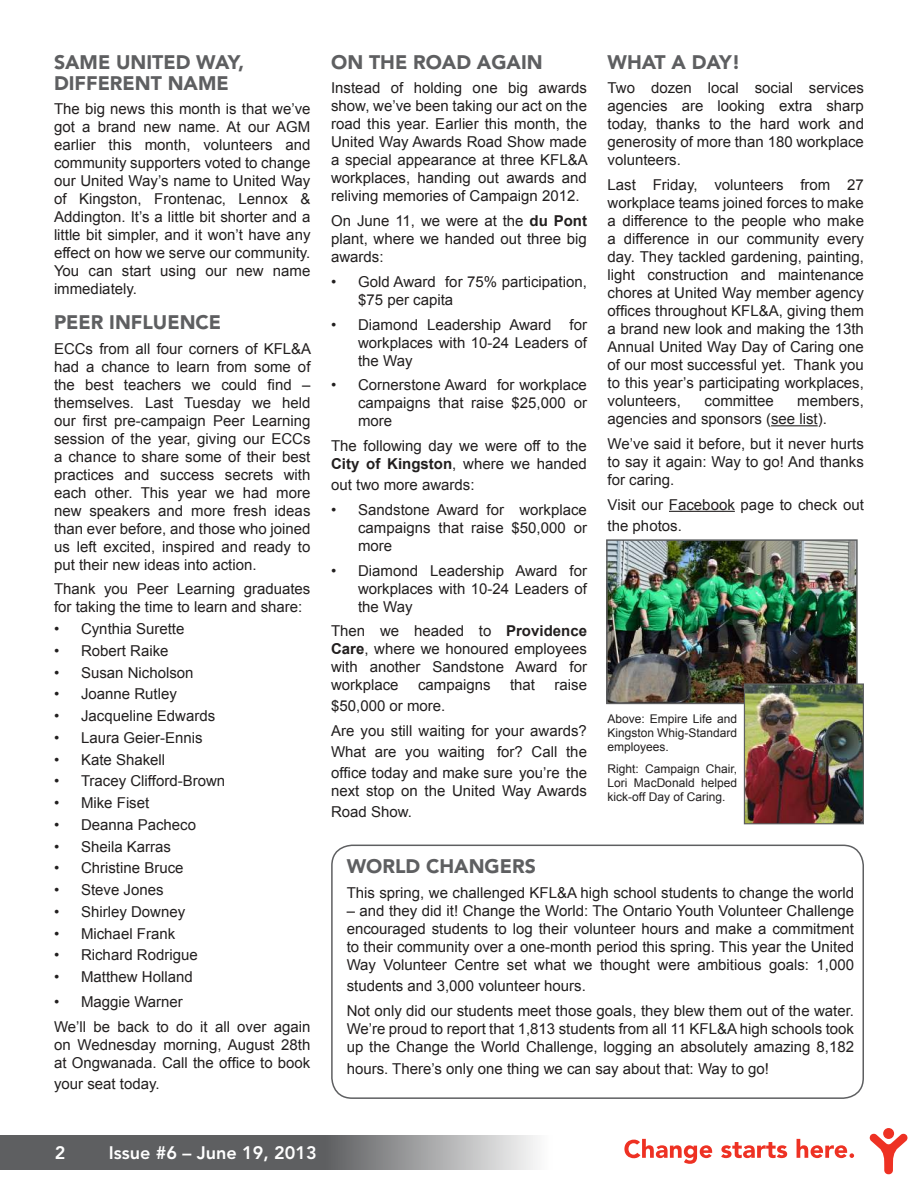
<style>
.page{position:relative;width:918px;height:1188px;background:#fff}
.page>*{position:absolute;margin:0;border:0;box-sizing:border-box;transform-origin:0 0}
.t1{font:900 19.5px/21px "Avenir LT Std";color:#5e5f61}
.t2{font:800 18px "Avenir LT Std";color:#fff}
.t3{font:15px/18px "Arial";color:#221f1f;text-align:justify}
.t4{font:12px/14.4px "Arial";color:#221f1f;text-align:justify}
.s1{font-weight:700}
</style>
<div class="page">
<svg style="left:1px;top:1135px;width:536px;height:34px;background:#7b7c7d"></svg>
<svg style="left:870px;top:1133px;width:38px;height:41px"></svg>
<div style="left:883px;top:1128px;width:11px;height:11px;background:#ee3123;border-radius:50%"></div>
<svg style="left:624px;top:1139px;width:88px;height:25px"></svg>
<svg style="left:721px;top:1142px;width:66px;height:16px"></svg>
<svg style="left:797px;top:1139px;width:57px;height:19px"></svg>
<hr style="left:771px;top:425px;width:47px;height:1px;background:#221f1f">
<hr style="left:669px;top:511px;width:66px;height:1px;background:#221f1f">
<img style="left:609px;top:542px;width:246px;height:159px">
<div style="left:606px;top:539px;width:252px;height:165px;border:2px solid #5e5f61"></div>
<img style="left:746px;top:685px;width:116px;height:137px">
<div style="left:744px;top:683px;width:120px;height:141px;border:1px solid #5e5f61"></div>
<div style="left:331px;top:845px;width:533px;height:254px;border:2px solid #5e5f61;border-radius:20px"></div>
<h1 class="t1" style="left:54px;top:52px;width:192px">SAME UNITED WAY,<br>DIFFERENT NAME</h1>
<p class="t3" style="left:54px;top:101px;width:258px">The big news this month is that we’ve got a brand new name. At our AGM earlier this month, volunteers and community supporters voted to change our United Way’s name to United Way of Kingston, Frontenac, Lennox &amp; Addington. It’s a little bit shorter and a little bit simpler, and it won’t have any effect on how we serve our community.<br>You can start using our new name immediately.</p>
<h1 class="t1" style="left:54px;top:313px;width:169px">PEER INFLUENCE</h1>
<p class="t3" style="left:54px;top:340px;width:259px">ECCs from all four corners of KFL&amp;A had a chance to learn from some of the best teachers we could find – themselves. Last Tuesday we held our first pre-campaign Peer Learning session of the year, giving our ECCs a chance to share some of their best practices and success secrets with each other. This year we had more new speakers and more fresh ideas than ever before, and those who joined us left excited, inspired and ready to put their new ideas into action.</p>
<p class="t3" style="left:54px;top:581px;width:258px">Thank you Peer Learning graduates for taking the time to learn and share:</p>
<p class="t3" style="left:54px;top:620px;width:132px">• Cynthia Surette</p>
<p class="t3" style="left:54px;top:642px;width:116px">• Robert Raike</p>
<p class="t3" style="left:54px;top:664px;width:141px">• Susan Nicholson</p>
<p class="t3" style="left:54px;top:685px;width:124px">• Joanne Rutley</p>
<p class="t3" style="left:54px;top:707px;width:163px">• Jacqueline Edwards</p>
<p class="t3" style="left:54px;top:729px;width:150px">• Laura Geier-Ennis</p>
<p class="t3" style="left:54px;top:751px;width:113px">• Kate Shakell</p>
<p class="t3" style="left:54px;top:772px;width:173px">• Tracey Clifford-Brown</p>
<p class="t3" style="left:54px;top:794px;width:97px">• Mike Fiset</p>
<p class="t3" style="left:54px;top:816px;width:144px">• Deanna Pacheco</p>
<p class="t3" style="left:54px;top:838px;width:119px">• Sheila Karras</p>
<p class="t3" style="left:54px;top:859px;width:131px">• Christine Bruce</p>
<p class="t3" style="left:54px;top:881px;width:111px">• Steve Jones</p>
<p class="t3" style="left:54px;top:903px;width:133px">• Shirley Downey</p>
<p class="t3" style="left:54px;top:925px;width:123px">• Michael Frank</p>
<p class="t3" style="left:54px;top:946px;width:145px">• Richard Rodrigue</p>
<p class="t3" style="left:54px;top:968px;width:140px">• Matthew Holland</p>
<p class="t3" style="left:54px;top:990px;width:258px;line-height:24.8px">• Maggie Warner<br>We’ll be back to do it all over again</p>
<p class="t3" style="left:54px;top:1036px;width:258px">on Wednesday morning, August 28th at Ongwanada. Call the office to book</p>
<p class="t3" style="left:54px;top:1075px;width:107px">your seat today.</p>
<h1 class="t1" style="left:331px;top:52px;width:213px">ON THE ROAD AGAIN</h1>
<p class="t3" style="left:331px;top:80px;width:258px">Instead of holding one big awards show, we’ve been taking our act on the road this year. Earlier this month, the United Way Awards Road Show made a special appearance at three KFL&amp;A workplaces, handing out awards and reliving memories of Campaign 2012.</p>
<p class="t3" style="left:331px;top:213px;width:257px">On June 11, we were at the <span class="s1">du Pont </span>plant, where we handed out three big awards:</p>
<p class="t3" style="left:358px;top:273px;width:230px;text-indent:-27px">• Gold Award for 75% participation, $75 per capita</p>
<p class="t3" style="left:358px;top:316px;width:230px;text-indent:-27px">• Diamond Leadership Award for workplaces with 10-24 Leaders of the Way</p>
<p class="t3" style="left:358px;top:376px;width:230px;text-indent:-27px">• Cornerstone Award for workplace campaigns that raise $25,000 or more</p>
<p class="t3" style="left:331px;top:438px;width:257px">The following day we were off to the<br><span class="s1">City of Kingston</span>, where we handed</p>
<p class="t3" style="left:331px;top:476px;width:145px">out two more awards:</p>
<p class="t3" style="left:358px;top:501px;width:230px;text-indent:-27px">• Sandstone Award for workplace campaigns that raise $50,000 or more</p>
<p class="t3" style="left:358px;top:562px;width:230px;text-indent:-27px">• Diamond Leadership Award for workplaces with 10-24 Leaders of the Way</p>
<p class="t3" style="left:331px;top:623px;width:257px">Then we headed to <span class="s1">Providence Care</span>, where we honoured employees with another Sandstone Award for workplace</p>
<p class="t3" style="left:418px;top:677px;width:74px">campaigns</p>
<p class="t3" style="left:510px;top:677px;width:27px">that</p>
<p class="t3" style="left:555px;top:677px;width:34px">raise</p>
<p class="t3" style="left:331px;top:695px;width:257px;line-height:24.8px">$50,000 or more.<br>Are you still waiting for your awards?</p>
<p class="t3" style="left:331px;top:742px;width:257px;line-height:21px">What are you waiting for? Call the office today and make sure you’re the</p>
<p class="t3" style="left:331px;top:781px;width:257px;line-height:21px">next stop on the United Way Awards<br>Road Show.</p>
<h1 class="t1" style="left:608px;top:52px;width:134px">WHAT A DAY!</h1>
<p class="t3" style="left:608px;top:80px;width:258px">Two dozen local social services agencies are looking extra sharp today, thanks to the hard work and generosity of more than 180 workplace volunteers.</p>
<p class="t3" style="left:608px;top:177px;width:258px">Last Friday, volunteers from 27 workplace teams joined forces to make a difference to the people who make a difference in our community every day. They tackled gardening, painting, light construction and maintenance chores at United Way member agency offices throughout KFL&amp;A, giving them a brand new look and making the 13th Annual United Way Day of Caring one of our most successful yet. Thank you to this year’s participating workplaces, volunteers,</p>
<p class="t3" style="left:608px;top:393px;width:258px;text-indent:190px">members, agencies and sponsors (see list).</p>
<p class="t3" style="left:608px;top:436px;width:258px">We’ve said it before, but it never hurts to say it again: Way to go! And thanks for caring.</p>
<p class="t3" style="left:608px;top:494px;width:258px;line-height:21px">Visit our Facebook page to check out the photos.</p>
<p class="t3" style="left:705px;top:393px;width:71px">committee</p>
<p class="t4" style="left:608px;top:711px;width:131px">Above: Empire Life and Kingston Whig-Standard employees.</p>
<p class="t4" style="left:608px;top:761px;width:131px">Right: Campaign Chair, Lori MacDonald helped kick-off Day of Caring.</p>
<h1 class="t1" style="left:347px;top:856px;width:191px">WORLD CHANGERS</h1>
<p class="t3" style="left:347px;top:884px;width:509px">This spring, we challenged KFL&amp;A high school students to change the world</p>
<p class="t3" style="left:347px;top:901px;width:509px">– and they did it! Change the World: The Ontario Youth Volunteer Challenge encouraged students to log their volunteer hours and make a commitment to their community over a one-month period this spring. This year the United Way Volunteer Centre set what we thought were ambitious goals: 1,000</p>
<p class="t3" style="left:347px;top:975px;width:509px;line-height:24.8px">students and 3,000 volunteer hours.<br>Not only did our students meet those goals, they blew them out of the water.</p>
<p class="t3" style="left:347px;top:1020px;width:509px">We’re proud to report that 1,813 students from all 11 KFL&amp;A high schools took up the Change the World Challenge, logging an absolutely amazing 8,182</p>
<p class="t3" style="left:347px;top:1059px;width:424px">hours. There’s only one thing we can say about that: Way to go!</p>
<p class="t2" style="left:55px;top:1146px;width:12px">2</p>
<p class="t2" style="left:109px;top:1146px;width:209px">Issue #6 – June 19, 2013</p>
</div>
